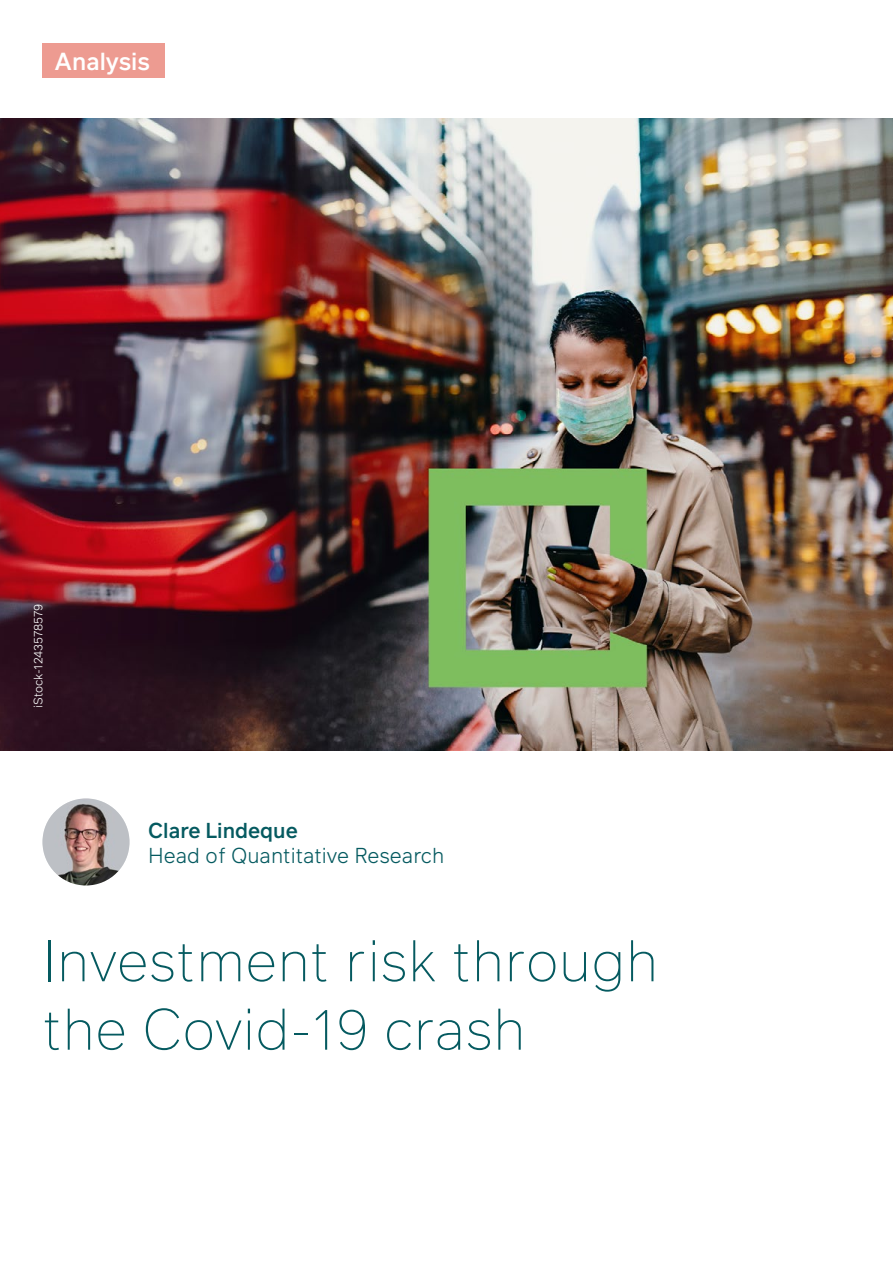
<style>
.page{position:relative;width:893px;height:1263px;background:#fff}
.page>*{position:absolute;margin:0;border:0;box-sizing:border-box;transform-origin:0 0}
.t1{font:200 57px/68.4px "Infra";color:#055a60}
.t2{font:500 24px "Infra";color:#fff}
.t3{font:300 21px "Infra";color:#055a60}
.t4{font:500 21px "Infra";color:#055a60}
.t5{font:300 12px "Infra";color:#fff}
</style>
<div class="page">
<img style="left:43px;top:798px;width:86px;height:87px;border-radius:43px">
<img style="left:0;top:119px;width:893px;height:631px">
<div style="left:43px;top:43px;width:122px;height:34px;background:#ed9b91"></div>
<p class="t2" style="left:55px;top:44px;width:97px">Analysis</p>
<p class="t5" style="left:30px;top:708px;width:106px;rotate:-90deg">iStock-1243578579</p>
<p class="t4" style="left:148px;top:815px;width:151px">Clare Lindeque</p>
<p class="t3" style="left:148px;top:840px;width:298px">Head of Quantitative Research</p>
<p class="t1" style="left:43px;top:925px;width:617px">Investment risk through the Covid-19 crash</p>
</div>
